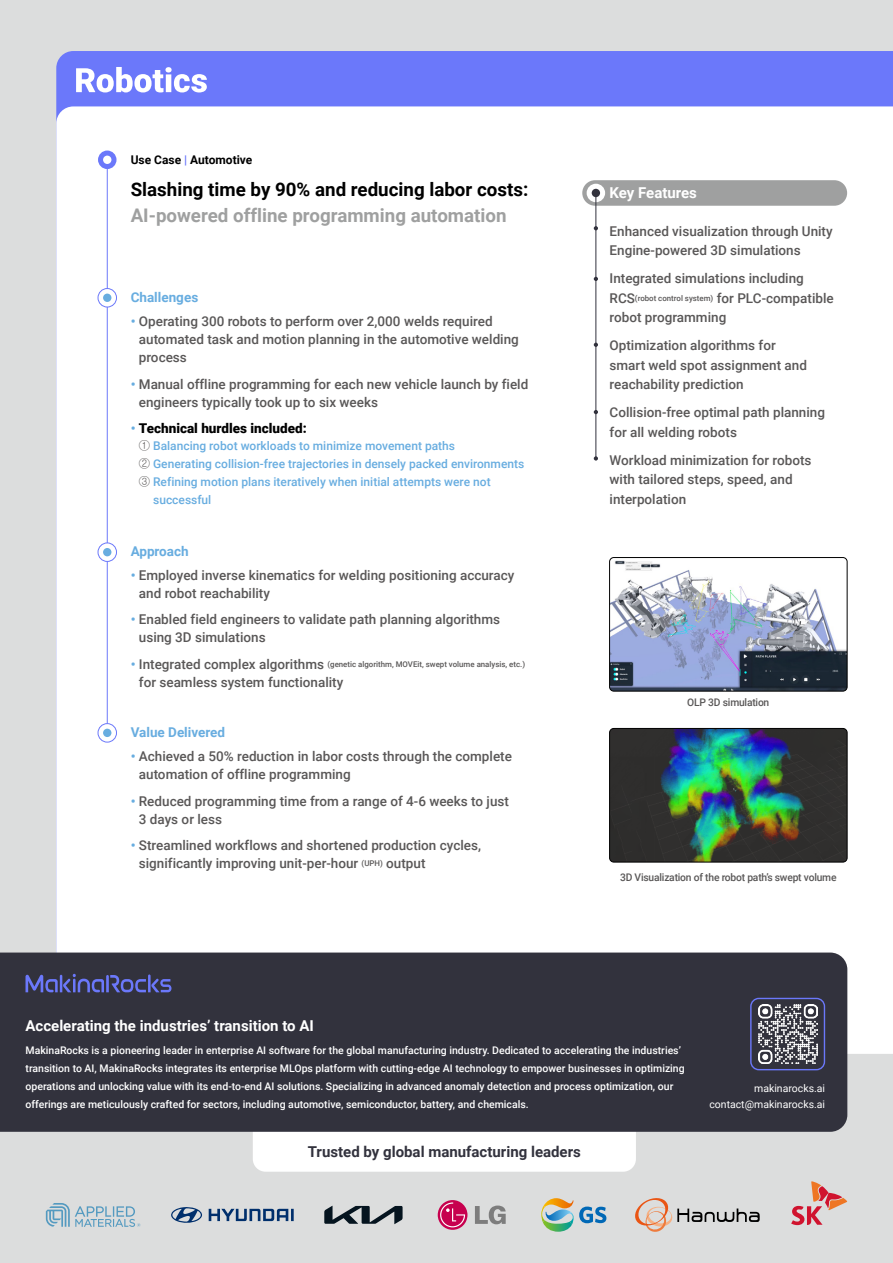
<style>
.page{position:relative;width:893px;height:1263px;background:#dcdddd}
.page>*{position:absolute;margin:0;border:0;box-sizing:border-box;transform-origin:0 0}
.t1{font:700 18.75px "Roboto";color:#000}
.t2{font:700 18.75px "Roboto";color:#9fa0a0}
.t3{font:700 15px "Roboto";color:#fff}
.t4{font:700 15px "Roboto";color:#32323d}
.t5{font:500 13.5px/18px "Roboto";color:#595757}
.t6{font:700 13.5px "Roboto";color:#68ade0}
.t7{font:900 13.5px "Roboto";color:#000}
.t8{font:500 12px "Roboto";color:#68ade0}
.t9{font:700 12px "Roboto";color:#000}
.t10{font:500 10.5px/18px "Roboto";color:#fff}
.t11{font:500 10.5px "Roboto";letter-spacing:-.02em;color:#595757}
.t12{font:10.5px "Roboto";color:#fff}
.t13{font:500 7.8px "Roboto";color:#595757}
.s1{color:#6b78fa}
.s2{font-weight:700;color:#68ade0}
.s3{font-family:"Nanum Gothic";font-weight:400;color:#595757}
.s4{font-weight:700;font-size:13.5px;color:#68ade0}
.s5{font-size:13.5px}
.s6{font-size:7.8px}
</style>
<div class="page">
<div style="left:56px;top:51px;width:837px;height:55px;background:#6b78fa"></div>
<div style="left:56px;top:106px;width:837px;height:948px;background:#fff"></div>
<div style="left:253px;top:1096px;width:383px;height:76px;background:#fff;border-radius:13px"></div>
<div style="left:0;top:952px;width:847px;height:180px;background:#32323d"></div>
<img style="left:758px;top:1004px;width:59px;height:60px">
<div style="left:750px;top:998px;width:75px;height:72px;border:1px solid #6b78fa;border-radius:8px"></div>
<svg style="left:76px;top:67px;width:131px;height:25px;background:#b3bafc"></svg>
<hr style="left:107px;top:160px;width:1px;height:571px;background:#6b78fa">
<div style="left:98px;top:151px;width:19px;height:18px;background:#6b78fa;border-radius:50%"></div>
<svg style="left:98px;top:288px;width:19px;height:19px"></svg>
<div style="left:98px;top:288px;width:19px;height:19px;border:1px solid #6b78fa;border-radius:50%"></div>
<div style="left:103px;top:294px;width:8px;height:8px;background:#68ade0;border-radius:50%"></div>
<div style="left:103px;top:156px;width:8px;height:8px;background:#fff;border-radius:50%"></div>
<svg style="left:98px;top:543px;width:19px;height:18px"></svg>
<div style="left:98px;top:543px;width:19px;height:19px;border:1px solid #6b78fa;border-radius:50%"></div>
<div style="left:103px;top:548px;width:8px;height:8px;background:#68ade0;border-radius:50%"></div>
<svg style="left:98px;top:724px;width:19px;height:18px"></svg>
<div style="left:98px;top:723px;width:19px;height:19px;border:1px solid #6b78fa;border-radius:50%"></div>
<div style="left:103px;top:729px;width:8px;height:8px;background:#68ade0;border-radius:50%"></div>
<svg style="left:635px;top:1198px;width:125px;height:34px"></svg>
<svg style="left:541px;top:1198px;width:65px;height:34px"></svg>
<svg style="left:438px;top:1200px;width:29px;height:30px"></svg>
<svg style="left:440px;top:1202px;width:25px;height:25px"></svg>
<svg style="left:475px;top:1205px;width:31px;height:19px"></svg>
<svg style="left:46px;top:1203px;width:95px;height:24px"></svg>
<svg style="left:324px;top:1206px;width:79px;height:18px"></svg>
<svg style="left:209px;top:1209px;width:85px;height:12px"></svg>
<svg style="left:171px;top:1207px;width:31px;height:16px"></svg>
<svg style="left:791px;top:1181px;width:56px;height:44px"></svg>
<svg style="left:26px;top:974px;width:145px;height:18px;background:#464b82"></svg>
<div style="left:582px;top:180px;width:265px;height:26px;background:#9fa0a0;border-radius:13px"></div>
<div style="left:587px;top:184px;width:18px;height:18px;background:#fff;border-radius:50%"></div>
<hr style="left:596px;top:195px;width:1px;height:263px;background:#32323d">
<div style="left:592px;top:189px;width:8px;height:8px;background:#32323d;border-radius:50%"></div>
<svg style="left:594px;top:226px;width:4px;height:4px"></svg>
<svg style="left:594px;top:277px;width:4px;height:4px"></svg>
<svg style="left:594px;top:343px;width:4px;height:4px"></svg>
<svg style="left:594px;top:410px;width:4px;height:4px"></svg>
<svg style="left:594px;top:456px;width:4px;height:5px"></svg>
<img style="left:610px;top:557px;width:237px;height:134px">
<div style="left:609px;top:557px;width:238px;height:134px;border:1px solid #000;border-radius:4px"></div>
<img style="left:610px;top:728px;width:237px;height:134px">
<div style="left:609px;top:728px;width:238px;height:134px;border:1px solid #000;border-radius:4px"></div>
<p class="t9" style="left:131px;top:152px;width:123px">Use Case <span class="s1">|</span> Automotive</p>
<p class="t1" style="left:131px;top:176px;width:399px">Slashing time by 90% and reducing labor costs:</p>
<p class="t2" style="left:131px;top:202px;width:377px">AI-powered offline programming automation</p>
<p class="t6" style="left:131px;top:288px;width:69px">Challenges</p>
<p class="t5" style="left:139px;top:312px;width:381px;text-indent:-8px"><span class="s2">•</span> Operating 300 robots to perform over 2,000 welds required automated task and motion planning in the automotive welding process</p>
<p class="t5" style="left:139px;top:374px;width:391px;text-indent:-8px"><span class="s2">•</span> Manual offline programming for each new vehicle launch by field engineers typically took up to six weeks</p>
<p class="t7" style="left:131px;top:419px;width:178px"><span class="s2">•</span> Technical hurdles included:</p>
<p class="t8" style="left:139px;top:437px;width:318px"><span class="s3">①</span> Balancing robot workloads to minimize movement paths</p>
<p class="t8" style="left:139px;top:455px;width:387px"><span class="s3">②</span> Generating collision-free trajectories in densely packed environments</p>
<p class="t8" style="left:139px;top:473px;width:353px"><span class="s3">③</span> Refining motion plans iteratively when initial attempts were not</p>
<p class="t8" style="left:153px;top:491px;width:60px">successful</p>
<p class="t6" style="left:131px;top:541px;width:60px">Approach</p>
<p class="t5" style="left:139px;top:565px;width:377px;text-indent:-8px"><span class="s2">•</span> Employed inverse kinematics for welding positioning accuracy and robot reachability</p>
<p class="t5" style="left:139px;top:610px;width:363px;text-indent:-8px"><span class="s2">•</span> Enabled field engineers to validate path planning algorithms using 3D simulations</p>
<p class="t13" style="left:131px;top:658px;width:396px"><span class="s4">•</span> <span class="s5">Integrated complex algorithms</span> (genetic algorithm, MOVEit, swept volume analysis, etc.)</p>
<p class="t5" style="left:139px;top:672px;width:206px">for seamless system functionality</p>
<p class="t6" style="left:131px;top:723px;width:96px">Value Delivered</p>
<p class="t5" style="left:139px;top:747px;width:375px;text-indent:-8px"><span class="s2">•</span> Achieved a 50% reduction in labor costs through the complete automation of offline programming</p>
<p class="t5" style="left:139px;top:791px;width:372px;text-indent:-8px"><span class="s2">•</span> Reduced programming time from a range of 4-6 weeks to just<br>3 days or less</p>
<p class="t5" style="left:139px;top:836px;width:344px;text-indent:-8px"><span class="s2">•</span> Streamlined workflows and shortened production cycles, significantly improving unit-per-hour <span class="s6">(UPH)</span> output</p>
<p class="t3" style="left:26px;top:1015px;width:290px">Accelerating the industries’ transition to AI</p>
<p class="t3" style="left:610px;top:182px;width:89px">Key Features</p>
<p class="t5" style="left:610px;top:221px;width:225px;line-height:19.5px">Enhanced visualization through Unity<br>Engine-powered 3D simulations</p>
<p class="t5" style="left:610px;top:268px;width:226px;line-height:19.5px">Integrated simulations including<br>RCS<span class="s6">(robot control system)</span> for PLC-compatible robot programming</p>
<p class="t5" style="left:610px;top:335px;width:199px;line-height:19.5px">Optimization algorithms for smart weld spot assignment and reachability prediction</p>
<p class="t5" style="left:610px;top:402px;width:217px;line-height:19.5px">Collision-free optimal path planning for all welding robots</p>
<p class="t5" style="left:610px;top:450px;width:204px;line-height:19.5px">Workload minimization for robots with tailored steps, speed, and interpolation</p>
<p class="t11" style="left:687px;top:695px;width:84px">OLP 3D simulation</p>
<p class="t11" style="left:620px;top:870px;width:218px">3D Visualization of the robot path’s swept volume</p>
<p class="t10" style="left:26px;top:1041px;width:661px">MakinaRocks is a pioneering leader in enterprise AI software for the global manufacturing industry. Dedicated to accelerating the industries’ transition to AI, MakinaRocks integrates its enterprise MLOps platform with cutting-edge AI technology to empower businesses in optimizing operations and unlocking value with its end-to-end AI solutions. Specializing in advanced anomaly detection and process optimization, our offerings are meticulously crafted for sectors, including automotive, semiconductor, battery, and chemicals.</p>
<p class="t4" style="left:308px;top:1141px;width:275px">Trusted by global manufacturing leaders</p>
<p class="t12" style="left:754px;top:1081px;width:72px">makinarocks.ai</p>
<p class="t12" style="left:709px;top:1097px;width:117px">contact@makinarocks.ai</p>
</div>
